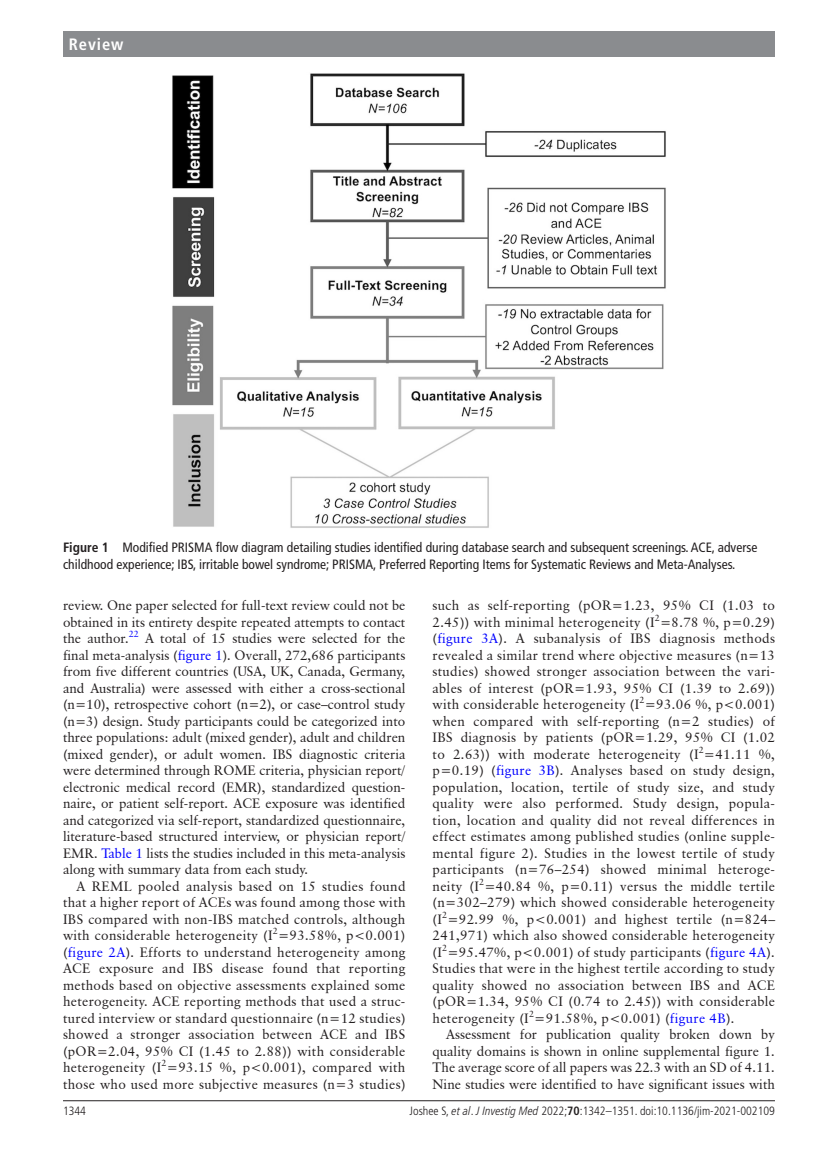
<style>
.page{position:relative;width:838px;height:1161px;background:#fff}
.page>*{position:absolute;margin:0;border:0;box-sizing:border-box;transform-origin:0 0}
.t1{font:700 condensed 16.5px "Frutiger LT Pro";letter-spacing:.055em;color:#fff}
.t2{font:13.5px/16.5px "Classical Garamond BT";letter-spacing:.01em;color:#231f20;text-align:justify}
.t3{font:condensed 13.5px/16.5px "Frutiger LT Pro";color:#231f20}
.t4{font:300 condensed 12px "Frutiger LT Pro";color:#231f20}
.s1{font-weight:700}
.s2{color:#00f}
.s3{font-style:italic}
</style>
<div class="page">
<hr style="left:63px;top:1100px;width:712px;height:1px;background:#231f20">
<div style="left:63px;top:31px;width:712px;height:25px;background:#8a8c8f"></div>
<img style="left:172px;top:73px;width:494px;height:455px">
<p class="t1" style="left:69px;top:34px;width:56px">Review</p>
<p class="t3" style="left:63px;top:539px;width:696px"><span class="s1">Figure 1</span> Modified PRISMA flow diagram detailing studies identified during database search and subsequent screenings. ACE, adverse childhood experience; IBS, irritable bowel syndrome; PRISMA, Preferred Reporting Items for Systematic Reviews and Meta-Analyses.</p>
<p class="t2" style="left:63px;top:597px;width:344px">review. One paper selected for full-text review could not be obtained in its entirety despite repeated attempts to contact the author.<sup>22</sup> A total of 15 studies were selected for the final meta-analysis (<span class="s2">figure 1</span>). Overall, 272,686 participants from five different countries (USA, UK, Canada, Germany, and Australia) were assessed with either a cross-sectional (n=10), retrospective cohort (n=2), or case–control study (n=3) design. Study participants could be categorized into three populations: adult (mixed gender), adult and children (mixed gender), or adult women. IBS diagnostic criteria were determined through ROME criteria, physician report/ electronic medical record (EMR), standardized question&shy;naire, or patient self-report. ACE exposure was identified and categorized via self-report, standardized questionnaire, literature-based structured interview, or physician report/ EMR. <span class="s2">Table 1</span> lists the studies included in this meta-analysis along with summary data from each study.</p>
<p class="t2" style="left:63px;top:878px;width:344px;text-indent:14px">A REML pooled analysis based on 15 studies found that a higher report of ACEs was found among those with IBS compared with non-IBS matched controls, although with considerable heterogeneity (I<sup>2</sup>=93.58%, p&lt;0.001) (<span class="s2">figure 2A</span>). Efforts to understand heterogeneity among ACE exposure and IBS disease found that reporting methods based on objective assessments explained some heterogeneity. ACE reporting methods that used a struc&shy;tured interview or standard questionnaire (n=12 studies) showed a stronger association between ACE and IBS (pOR=2.04, 95% CI (1.45 to 2.88)) with considerable heterogeneity (I<sup>2</sup>=93.15 %, p&lt;0.001), compared with those who used more subjective measures (n=3 studies)</p>
<p class="t2" style="left:432px;top:597px;width:344px">such as self-reporting (pOR=1.23, 95% CI (1.03 to 2.45)) with minimal heterogeneity (I<sup>2</sup>=8.78 %, p=0.29) (<span class="s2">figure 3A</span>). A subanalysis of IBS diagnosis methods revealed a similar trend where objective measures (n=13 studies) showed stronger association between the vari&shy;ables of interest (pOR=1.93, 95% CI (1.39 to 2.69)) with considerable heterogeneity (I<sup>2</sup>=93.06 %, p&lt;0.001) when compared with self-reporting (n=2 studies) of IBS diagnosis by patients (pOR=1.29, 95% CI (1.02 to 2.63)) with moderate heterogeneity (I<sup>2</sup>=41.11 %, p=0.19) (<span class="s2">figure 3B</span>). Analyses based on study design, population, location, tertile of study size, and study quality were also performed. Study design, popula&shy;tion, location and quality did not reveal differences in effect estimates among published studies (online supple&shy;mental figure 2). Studies in the lowest tertile of study participants (n=76–254) showed minimal heteroge&shy;neity (I<sup>2</sup>=40.84 %, p=0.11) versus the middle tertile (n=302–279) which showed considerable heterogeneity (I<sup>2</sup>=92.99 %, p&lt;0.001) and highest tertile (n=824– 241,971) which also showed considerable heterogeneity (I<sup>2</sup>=95.47%, p&lt;0.001) of study participants (<span class="s2">figure 4A</span>).<br>Studies that were in the highest tertile according to study quality showed no association between IBS and ACE (pOR=1.34, 95% CI (0.74 to 2.45)) with considerable heterogeneity (I<sup>2</sup>=91.58%, p&lt;0.001) (<span class="s2">figure 4B</span>).</p>
<p class="t2" style="left:432px;top:1026px;width:344px;text-indent:14px">Assessment for publication quality broken down by quality domains is shown in online supplemental figure 1.<br>The average score of all papers was 22.3 with an SD of 4.11.<br>Nine studies were identified to have significant issues with</p>
<p class="t4" style="left:63px;top:1104px;width:25px">1344</p>
<p class="t4" style="left:409px;top:1104px;width:367px">Joshee S, <span class="s3">et al</span>. <span class="s3">J Investig Med</span> 2022;<span class="s1">70</span>:1342–1351. doi:10.1136/jim-2021-002109</p>
</div>
